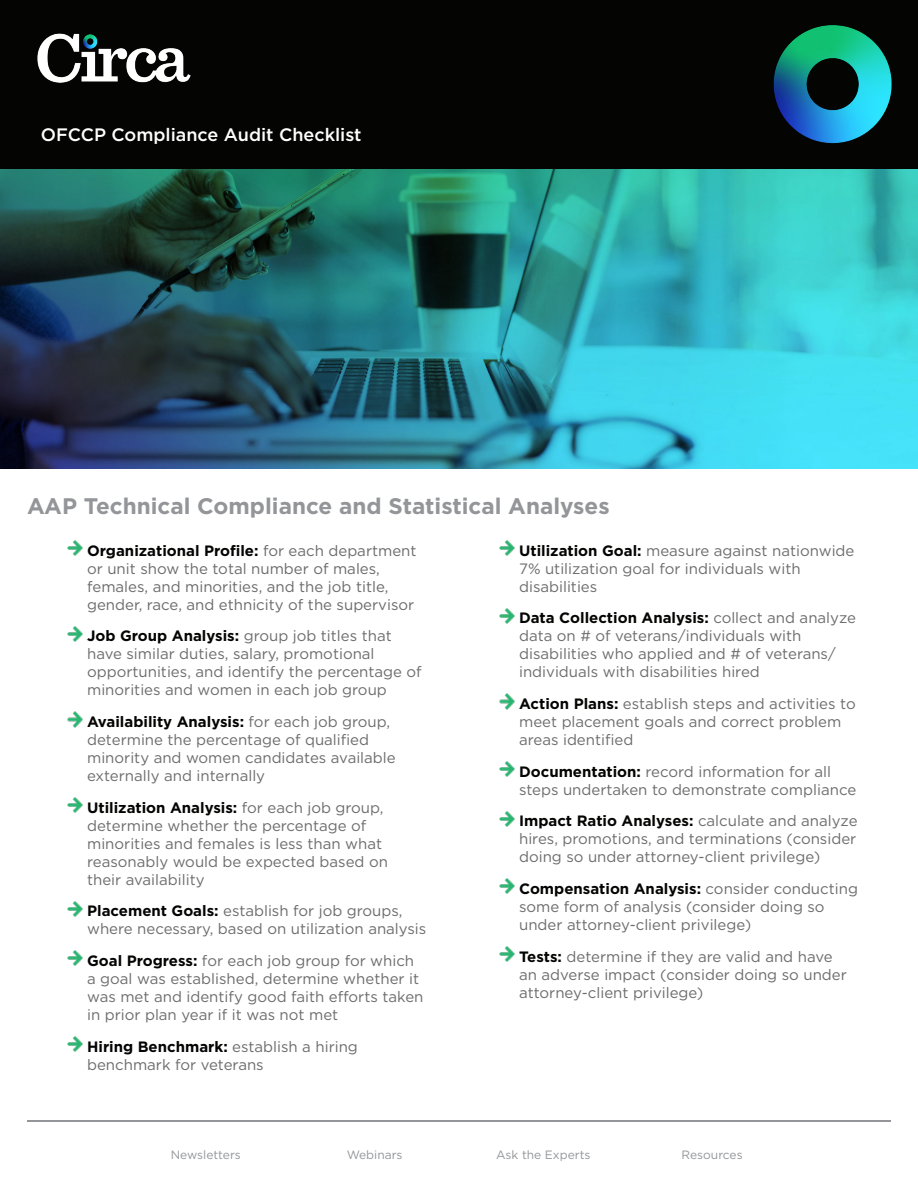
<style>
.page{position:relative;width:918px;height:1188px;background:#fff}
.page>*{position:absolute;margin:0;border:0;box-sizing:border-box;transform-origin:0 0}
.t1{font:700 22.5px "Gotham";color:#939598}
.t2{font:500 18px "Gotham";color:#fff}
.t3{font:15px/18px "Gotham";color:#6d6c6c}
.t4{font:15px/18px "Gotham";color:#6c6b6c}
.t5{font:12px "Gotham";color:#939598}
.s1{font-weight:700;color:#040503}
</style>
<div class="page">
<img style="left:0;top:168px;width:918px;height:301px">
<img style="left:68px;top:541px;width:15px;height:15px">
<img style="left:68px;top:626px;width:15px;height:15px">
<img style="left:68px;top:712px;width:15px;height:15px">
<img style="left:68px;top:798px;width:15px;height:15px">
<img style="left:68px;top:901px;width:15px;height:15px">
<img style="left:68px;top:951px;width:15px;height:15px">
<img style="left:68px;top:1036px;width:15px;height:16px">
<img style="left:500px;top:541px;width:15px;height:15px">
<img style="left:500px;top:608px;width:15px;height:15px">
<img style="left:500px;top:694px;width:15px;height:15px">
<img style="left:500px;top:762px;width:15px;height:15px">
<img style="left:500px;top:811px;width:15px;height:15px">
<img style="left:500px;top:879px;width:15px;height:15px">
<img style="left:500px;top:946px;width:15px;height:16px">
<div style="left:0;top:0;width:918px;height:168px;background:#040503"></div>
<img style="left:37px;top:33px;width:154px;height:50px">
<img style="left:773px;top:25px;width:119px;height:119px">
<hr style="left:27px;top:1121px;width:864px;height:1px;background:#939598">
<p class="t2" style="left:41px;top:123px;width:322px">OFCCP Compliance Audit Checklist</p>
<p class="t1" style="left:27px;top:491px;width:584px">AAP Technical Compliance and Statistical Analyses</p>
<p class="t4" style="left:87px;top:541px;width:331px"><span class="s1">Organizational Profile:</span> for each department or unit show the total number of males, females, and minorities, and the job title, gender, race, and ethnicity of the supervisor</p>
<p class="t3" style="left:87px;top:627px;width:336px"><span class="s1">Job Group Analysis:</span> group job titles that have similar duties, salary, promotional opportunities, and identify the percentage of minorities and women in each job group</p>
<p class="t3" style="left:87px;top:712px;width:310px"><span class="s1">Availability Analysis:</span> for each job group, determine the percentage of qualified minority and women candidates available externally and internally</p>
<p class="t3" style="left:87px;top:798px;width:302px"><span class="s1">Utilization Analysis:</span> for each job group, determine whether the percentage of minorities and females is less than what reasonably would be expected based on their availability</p>
<p class="t3" style="left:87px;top:902px;width:341px"><span class="s1">Placement Goals:</span> establish for job groups, where necessary, based on utilization analysis</p>
<p class="t3" style="left:87px;top:951px;width:338px"><span class="s1">Goal Progress:</span> for each job group for which a goal was established, determine whether it was met and identify good faith efforts taken in prior plan year if it was not met</p>
<p class="t3" style="left:87px;top:1037px;width:272px"><span class="s1">Hiring Benchmark:</span> establish a hiring benchmark for veterans</p>
<p class="t3" style="left:519px;top:541px;width:337px"><span class="s1">Utilization Goal:</span> measure against nationwide<br>7% utilization goal for individuals with disabilities</p>
<p class="t3" style="left:519px;top:609px;width:338px"><span class="s1">Data Collection Analysis:</span> collect and analyze data on # of veterans/individuals with disabilities who applied and # of veterans/ individuals with disabilities hired</p>
<p class="t3" style="left:519px;top:694px;width:338px"><span class="s1">Action Plans:</span> establish steps and activities to meet placement goals and correct problem areas identified</p>
<p class="t3" style="left:519px;top:762px;width:339px"><span class="s1">Documentation:</span> record information for all steps undertaken to demonstrate compliance</p>
<p class="t3" style="left:519px;top:812px;width:340px;text-align:justify"><span class="s1">Impact Ratio Analyses:</span> calculate and analyze hires, promotions, and terminations (consider doing so under attorney-client privilege)</p>
<p class="t3" style="left:519px;top:879px;width:340px"><span class="s1">Compensation Analysis:</span> consider conducting some form of analysis (consider doing so under attorney-client privilege)</p>
<p class="t3" style="left:519px;top:947px;width:329px"><span class="s1">Tests:</span> determine if they are valid and have an adverse impact (consider doing so under attorney-client privilege)</p>
<p class="t5" style="left:171px;top:1147px;width:72px">Newsletters</p>
<p class="t5" style="left:347px;top:1147px;width:57px">Webinars</p>
<p class="t5" style="left:496px;top:1147px;width:96px">Ask the Experts</p>
<p class="t5" style="left:682px;top:1147px;width:63px">Resources</p>
</div>
